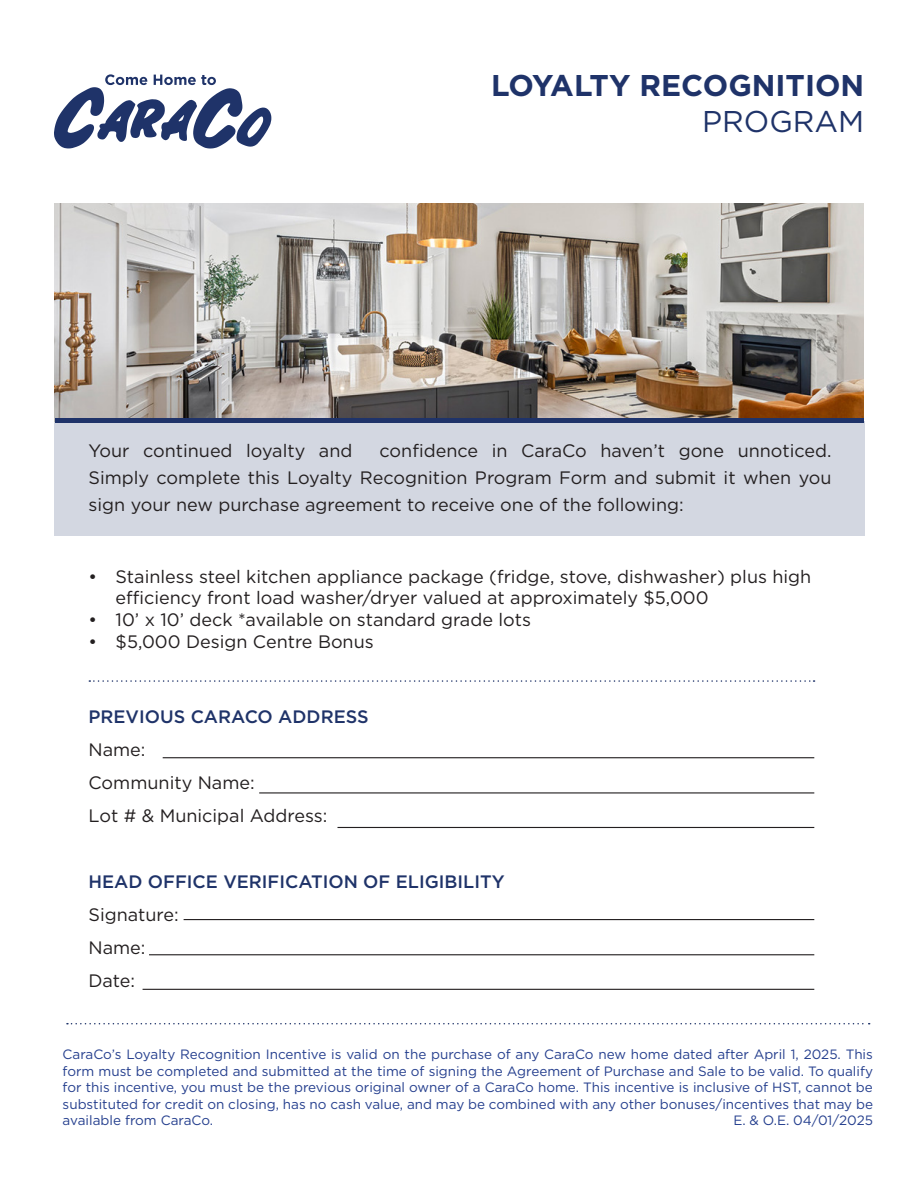
<style>
.page{position:relative;width:918px;height:1188px;background:#fff}
.page>*{position:absolute;margin:0;border:0;box-sizing:border-box;transform-origin:0 0}
.t1{font:700 30px "Gotham";color:#1f3369}
.t2{font:30px "Gotham";color:#1f3369}
.t3{font:18px/27px "Gotham";color:#231f20;text-align:justify}
.t4{font:500 18px "Gotham";color:#1f3369}
.Pa0{font:13.5px/16.5px "Gotham";color:#253f8e;text-align:justify}
</style>
<div class="page">
<svg style="left:54px;top:74px;width:217px;height:75px"></svg>
<div style="left:54px;top:421px;width:810px;height:115px;background:#d3d7e1"></div>
<img style="left:55px;top:204px;width:809px;height:214px">
<div style="left:55px;top:418px;width:809px;height:5px;background:#1f3369"></div>
<hr style="left:163px;top:757px;width:651px;height:1px;background:#231f20">
<hr style="left:184px;top:919px;width:630px;height:1px;background:#231f20">
<hr style="left:259px;top:792px;width:555px;height:2px;background:#231f20">
<hr style="left:149px;top:954px;width:665px;height:1px;background:#231f20">
<hr style="left:338px;top:827px;width:476px;height:1px;background:#231f20">
<hr style="left:143px;top:989px;width:671px;height:1px;background:#231f20">
<svg style="left:89px;top:680px;width:726px;height:2px"></svg>
<svg style="left:67px;top:1023px;width:803px;height:1px"></svg>
<p class="t1" style="left:491px;top:68px;width:375px">LOYALTY RECOGNITION</p>
<p class="t2" style="left:702px;top:102px;width:164px">PROGRAM</p>
<p class="t3" style="left:89px;top:437px;width:745px;text-indent:291px">confidence in CaraCo haven’t gone unnoticed.<br>Simply complete this Loyalty Recognition Program Form and submit it when you sign your new purchase agreement to receive one of the following:</p>
<p class="t3" style="left:89px;top:437px;width:265px">Your continued loyalty and</p>
<p class="t3" style="left:116px;top:565px;width:697px;line-height:21.6px;text-indent:-27px">• Stainless steel kitchen appliance package (fridge, stove, dishwasher) plus high efficiency front load washer/dryer valued at approximately $5,000</p>
<p class="t3" style="left:89px;top:606px;width:444px">• 10’ x 10’ deck *available on standard grade lots</p>
<p class="t3" style="left:89px;top:627px;width:287px">• $5,000 Design Centre Bonus</p>
<p class="t4" style="left:89px;top:705px;width:282px">PREVIOUS CARACO ADDRESS</p>
<p class="t3" style="left:89px;top:736px;width:59px">Name:</p>
<p class="t3" style="left:89px;top:769px;width:168px">Community Name:</p>
<p class="t3" style="left:89px;top:802px;width:240px">Lot # &amp; Municipal Address:</p>
<p class="t4" style="left:89px;top:870px;width:418px">HEAD OFFICE VERIFICATION OF ELIGIBILITY</p>
<p class="t3" style="left:89px;top:901px;width:92px">Signature:</p>
<p class="t3" style="left:89px;top:934px;width:59px">Name:</p>
<p class="t3" style="left:89px;top:967px;width:48px">Date:</p>
<p class="Pa0" style="left:63px;top:1046px;width:812px">CaraCo’s Loyalty Recognition Incentive is valid on the purchase of any CaraCo new home dated after April 1, 2025. This form must be completed and submitted at the time of signing the Agreement of Purchase and Sale to be valid. To qualify for this incentive, you must be the previous original owner of a CaraCo home. This incentive is inclusive of HST, cannot be substituted for credit on closing, has no cash value, and may be combined with any other bonuses/incentives that may be available from CaraCo.</p>
<p class="Pa0" style="left:733px;top:1112px;width:141px">E. &amp; O.E. 04/01/2025</p>
</div>
